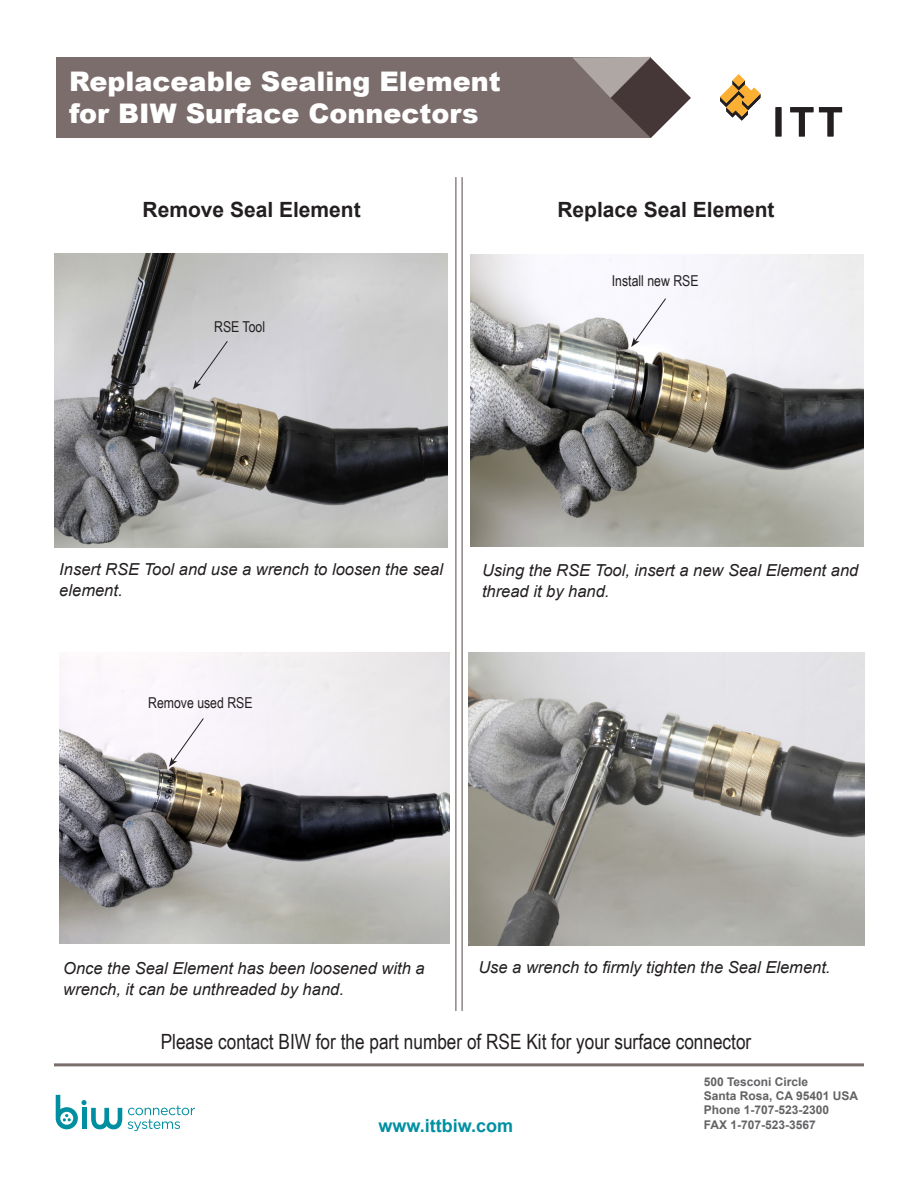
<style>
.page{position:relative;width:918px;height:1188px;background:#fff}
.page>*{position:absolute;margin:0;border:0;box-sizing:border-box;transform-origin:0 0}
.t1{font:900 27px "Arial";color:#fff}
.t2{font:21px "Arial Narrow";color:#231f20}
.t3{font:700 21px "Arial";color:#231f20}
.t4{font:700 18px "Arial";color:#0090a1}
.t5{font:italic 16.5px/21px "Arial";color:#231f20}
.t6{font:15px "Arial Narrow";color:#231f20}
.t7{font:700 12px "Arial";color:#636366}
</style>
<div class="page">
<img style="left:469px;top:652px;width:396px;height:293px">
<img style="left:59px;top:653px;width:390px;height:291px">
<img style="left:471px;top:255px;width:392px;height:291px">
<img style="left:54px;top:254px;width:394px;height:293px">
<hr style="left:461px;top:177px;width:2px;height:834px;background:#796e6c">
<hr style="left:455px;top:177px;width:2px;height:834px;background:#796e6c">
<svg style="left:128px;top:1106px;width:67px;height:25px"></svg>
<svg style="left:56px;top:1095px;width:66px;height:34px"></svg>
<div style="left:56px;top:57px;width:595px;height:81px;background:#7a6d6c"></div>
<svg style="left:572px;top:57px;width:119px;height:81px"></svg>
<svg style="left:776px;top:107px;width:5px;height:29px"></svg>
<svg style="left:790px;top:107px;width:23px;height:29px"></svg>
<svg style="left:819px;top:107px;width:23px;height:29px"></svg>
<svg style="left:720px;top:74px;width:40px;height:47px"></svg>
<hr style="left:54px;top:1063px;width:810px;height:3px;background:#796e6c">
<svg style="left:169px;top:717px;width:35px;height:50px"></svg>
<svg style="left:631px;top:298px;width:36px;height:49px"></svg>
<svg style="left:193px;top:340px;width:35px;height:50px;background:#cac9ce"></svg>
<p class="t1" style="left:69px;top:62px;width:433px">Replaceable Sealing Element</p>
<p class="t1" style="left:69px;top:94px;width:411px">for BIW Surface Connectors</p>
<h1 class="t1" style="left:69px;top:78px;width:241px">Data Sheet Title</h1>
<p class="t3" style="left:143px;top:195px;width:220px">Remove Seal Element</p>
<p class="t3" style="left:557px;top:195px;width:219px">Replace Seal Element</p>
<p class="t6" style="left:214px;top:316px;width:53px">RSE Tool</p>
<p class="t6" style="left:612px;top:270px;width:88px">Install new RSE</p>
<p class="t5" style="left:59px;top:559px;width:385px">Insert RSE Tool and use a wrench to loosen the seal element.</p>
<p class="t6" style="left:148px;top:691px;width:106px">Remove used RSE</p>
<p class="t5" style="left:482px;top:560px;width:378px">Using the RSE Tool, insert a new Seal Element and thread it by hand.</p>
<p class="t5" style="left:63px;top:958px;width:363px">Once the Seal Element has been loosened with a wrench, it can be unthreaded by hand.</p>
<p class="t5" style="left:478px;top:957px;width:354px">Use a wrench to firmly tighten the Seal Element.</p>
<p class="t2" style="left:161px;top:1026px;width:592px">Please contact BIW for the part number of RSE Kit for your surface connector</p>
<p class="t4" style="left:378px;top:1113px;width:136px">www.ittbiw.com</p>
<p class="t7" style="left:704px;top:1073px;width:106px">500 Tesconi Circle</p>
<p class="t7" style="left:704px;top:1088px;width:156px">Santa Rosa, CA 95401 USA</p>
<p class="t7" style="left:704px;top:1102px;width:127px">Phone 1-707-523-2300</p>
<p class="t7" style="left:704px;top:1117px;width:114px">FAX 1-707-523-3567</p>
</div>
